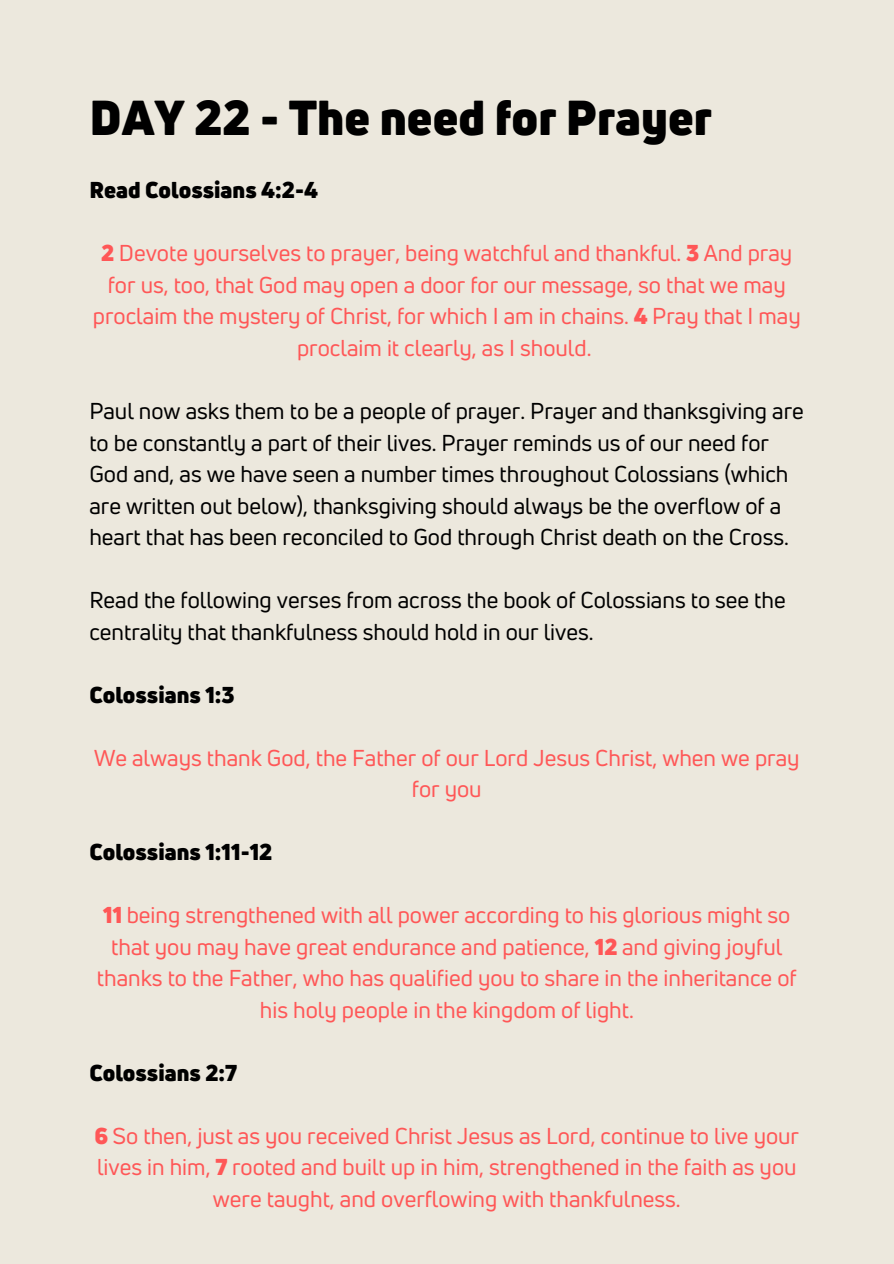
<style>
.page{position:relative;width:894px;height:1264px;background:#fff}
.page>*{position:absolute;margin:0;border:0;box-sizing:border-box;transform-origin:0 0}
.t1{font:900 48px "Uni Neue";color:#000}
.t2{font:22.5px/31.5px "Uni Neue";color:#ff5757;text-align:center}
.t3{font:22.5px/31.5px "Uni Neue";color:#000}
.t4{font:900 22.5px "Uni Neue";color:#000}
.s1{font-weight:900}
</style>
<div class="page">
<div style="left:0;top:0;width:893px;height:1263px;background:#ece8dd"></div>
<h1 class="t1" style="left:89px;top:85px;width:624px">DAY 22 - The need for Prayer</h1>
<h2 class="t4" style="left:89px;top:175px;width:230px">Read Colossians 4:2-4</h2>
<p class="t2" style="left:93px;top:237px;width:709px"><span class="s1">2</span> Devote yourselves to prayer, being watchful and thankful. <span class="s1">3</span> And pray for us, too, that God may open a door for our message, so that we may proclaim the mystery of Christ, for which I am in chains. <span class="s1">4</span> Pray that I may proclaim it clearly, as I should.</p>
<p class="t3" style="left:89px;top:395px;width:715px">Paul now asks them to be a people of prayer. Prayer and thanksgiving are to be constantly a part of their lives. Prayer reminds us of our need for God and, as we have seen a number times throughout Colossians (which are written out below), thanksgiving should always be the overflow of a heart that has been reconciled to God through Christ death on the Cross.</p>
<p class="t3" style="left:89px;top:584px;width:697px">Read the following verses from across the book of Colossians to see the centrality that thankfulness should hold in our lives.</p>
<h2 class="t4" style="left:89px;top:679px;width:147px">Colossians 1:3</h2>
<p class="t2" style="left:94px;top:741px;width:707px">We always thank God, the Father of our Lord Jesus Christ, when we pray for you</p>
<h2 class="t4" style="left:89px;top:836px;width:184px">Colossians 1:11-12</h2>
<p class="t2" style="left:97px;top:899px;width:701px"><span class="s1">11</span> being strengthened with all power according to his glorious might so that you may have great endurance and patience, <span class="s1">12</span> and giving joyful thanks to the Father, who has qualified you to share in the inheritance of his holy people in the kingdom of light.</p>
<h2 class="t4" style="left:89px;top:1057px;width:149px">Colossians 2:7</h2>
<p class="t2" style="left:94px;top:1119px;width:706px"><span class="s1">6</span> So then, just as you received Christ Jesus as Lord, continue to live your lives in him, <span class="s1">7</span> rooted and built up in him, strengthened in the faith as you were taught, and overflowing with thankfulness.</p>
</div>
